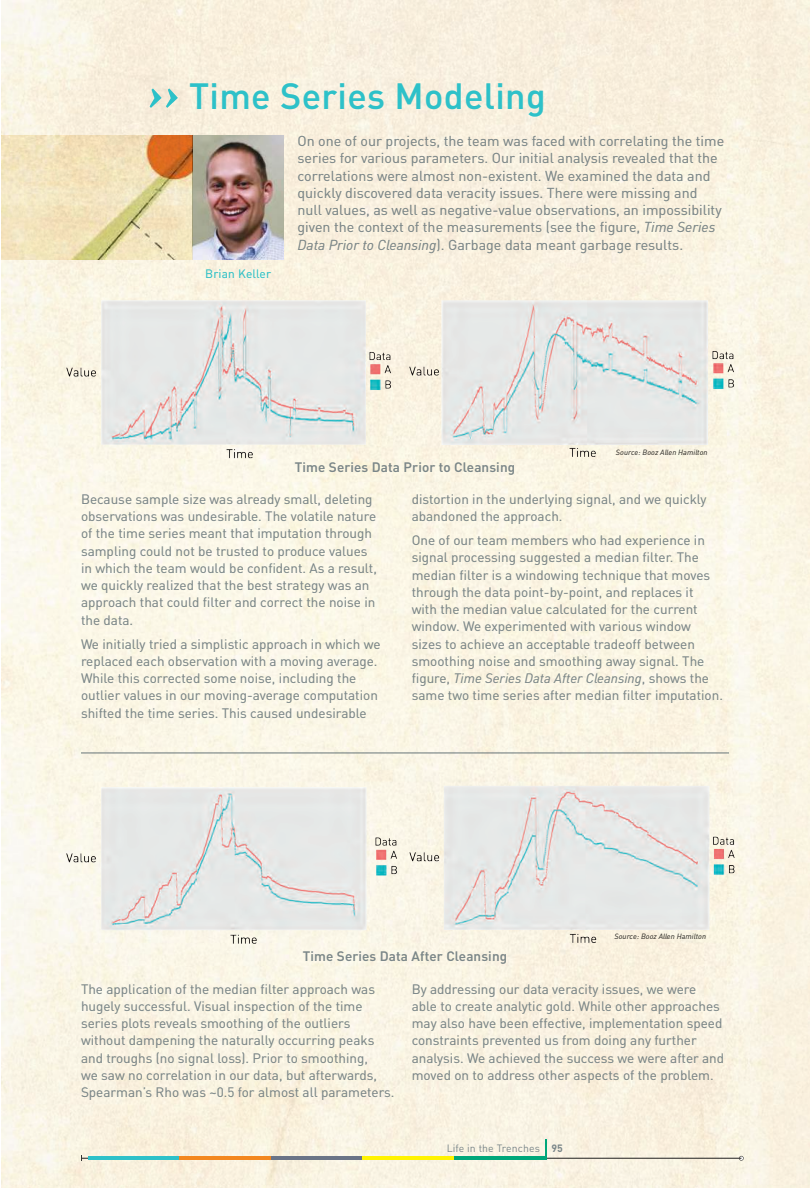
<style>
.page{position:relative;width:810px;height:1188px;background:#fff}
.page>*{position:absolute;margin:0;border:0;box-sizing:border-box;transform-origin:0 0}
.t1{font:500 36px "DINOT";letter-spacing:.01em;color:#2dc1c9}
.t2{font:14.25px/17.4px "DINOT";color:#7a8689}
.t3{font:13.5px/17.2px "DINOT";color:#7a8689}
.t4{font:500 13.5px "DINOT";letter-spacing:.01em;color:#7a8689}
.t5{font:12px "DINOT";letter-spacing:.01em;color:#2dc1c9}
.t6{font:10.5px "DINOT";letter-spacing:.01em;color:#7a8689}
.t7{font:italic 7.5px "DINOT";letter-spacing:.01em;color:#373634}
.s1{font-family:"Adobe Caslon Pro";font-weight:700;font-style:italic;font-size:63px}
.s2{font-style:italic}
.s3{font-weight:700}
</style>
<div class="page">
<img style="left:1px;top:0;width:809px;height:1188px">
<img style="left:1px;top:135px;width:283px;height:125px">
<hr style="left:81px;top:753px;width:648px;height:1px;background:#7a8689">
<svg style="left:739px;top:1156px;width:5px;height:5px"></svg>
<hr style="left:81px;top:1158px;width:660px;height:1px;background:#373634">
<hr style="left:88px;top:1156px;width:92px;height:4px;background:#2dc1c9">
<hr style="left:271px;top:1156px;width:91px;height:4px;background:#6a7487">
<hr style="left:362px;top:1156px;width:92px;height:4px;background:#fff300">
<hr style="left:454px;top:1156px;width:92px;height:4px;background:#00a77a">
<hr style="left:545px;top:1140px;width:2px;height:20px;background:#00a77a">
<hr style="left:179px;top:1156px;width:92px;height:4px;background:#f3871f">
<h1 class="t1" style="left:148px;top:71px;width:400px"><span class="s1">››</span> Time Series Modeling</h1>
<p class="t2" style="left:297px;top:132px;width:428px">On one of our projects, the team was faced with correlating the time series for various parameters. Our initial analysis revealed that the correlations were almost non-existent. We examined the data and quickly discovered data veracity issues. There were missing and null values, as well as negative-value observations, an impossibility given the context of the measurements (see the figure, <span class="s2">Time Series Data Prior to Cleansing</span>). Garbage data meant garbage results.</p>
<p class="t5" style="left:205px;top:265px;width:67px">Brian Keller</p>
<p class="t4" style="left:295px;top:458px;width:222px">Time Series Data Prior to Cleansing</p>
<p class="t7" style="left:616px;top:447px;width:93px">Source: Booz Allen Hamilton</p>
<p class="t3" style="left:81px;top:490px;width:298px">Because sample size was already small, deleting observations was undesirable. The volatile nature of the time series meant that imputation through sampling could not be trusted to produce values in which the team would be confident. As a result, we quickly realized that the best strategy was an approach that could filter and correct the noise in the data.</p>
<p class="t3" style="left:81px;top:634px;width:301px">We initially tried a simplistic approach in which we replaced each observation with a moving average.<br>While this corrected some noise, including the outlier values in our moving-average computation shifted the time series. This caused undesirable</p>
<p class="t3" style="left:412px;top:490px;width:296px">distortion in the underlying signal, and we quickly abandoned the approach.</p>
<p class="t3" style="left:412px;top:531px;width:313px">One of our team members who had experience in signal processing suggested a median filter. The median filter is a windowing technique that moves through the data point-by-point, and replaces it<br>with the median value calculated for the current window. We experimented with various window sizes to achieve an acceptable tradeoff between smoothing noise and smoothing away signal. The figure, <span class="s2">Time Series Data After Cleansing</span>, shows the same two time series after median filter imputation.</p>
<p class="t7" style="left:614px;top:932px;width:93px">Source: Booz Allen Hamilton</p>
<p class="t4" style="left:303px;top:947px;width:206px">Time Series Data After Cleansing</p>
<p class="t3" style="left:81px;top:980px;width:315px">The application of the median filter approach was hugely successful. Visual inspection of the time series plots reveals smoothing of the outliers without dampening the naturally occurring peaks and troughs (no signal loss). Prior to smoothing,<br>we saw no correlation in our data, but afterwards, Spearman’s Rho was ~0.5 for almost all parameters.</p>
<p class="t3" style="left:412px;top:980px;width:314px">By addressing our data veracity issues, we were able to create analytic gold. While other approaches may also have been effective, implementation speed constraints prevented us from doing any further analysis. We achieved the success we were after and moved on to address other aspects of the problem.</p>
<p class="t6" style="left:447px;top:1141px;width:118px">Life in the Trenches <span class="s3">95</span></p>
</div>
